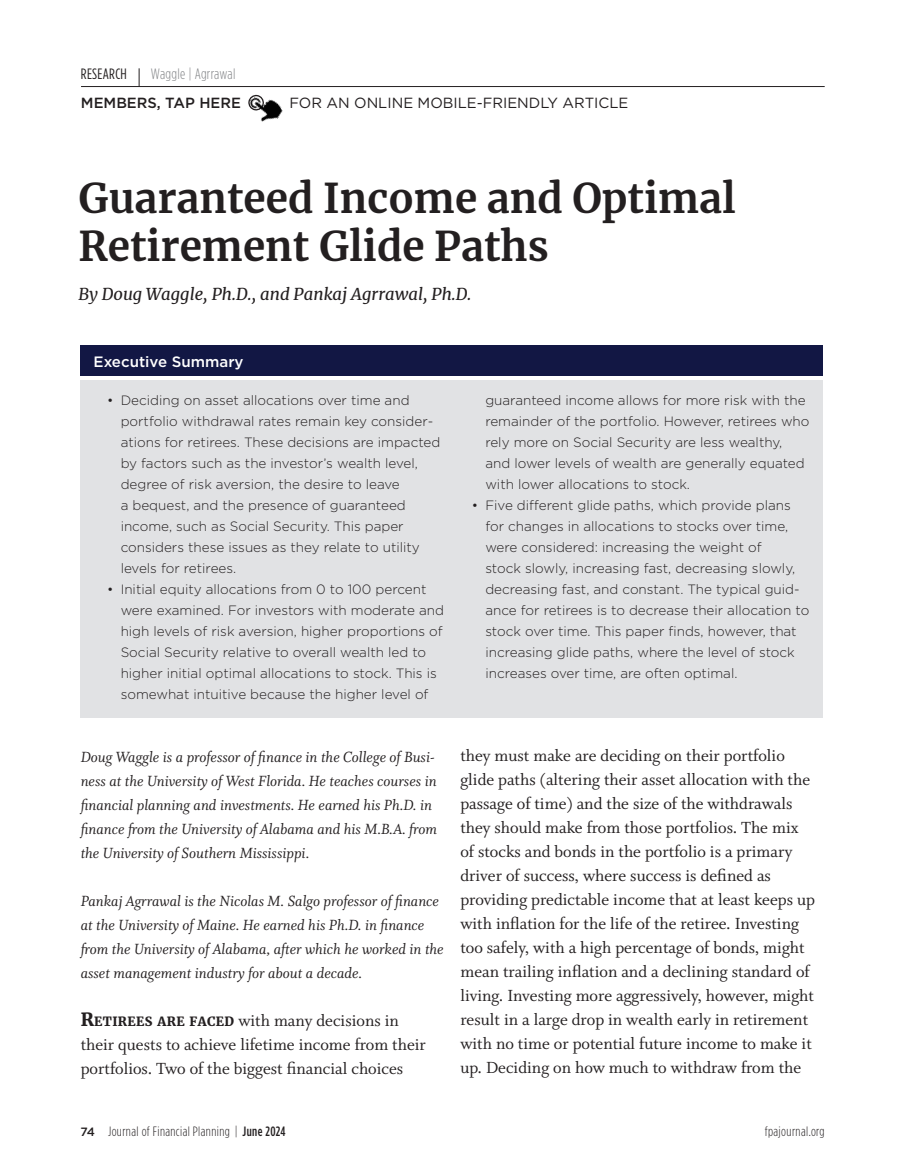
<style>
.page{position:relative;width:905px;height:1175px;background:#fff}
.page>*{position:absolute;margin:0;border:0;box-sizing:border-box;transform-origin:0 0}
.Headline_Black{font:700 40.5px/48px "Merriweather";color:#231f20}
.Text_Serif{font:18px/24px "Whitman Roman LF";color:#231f20}
.Author_Bio{font:16.5px/24px "Whitman Italic LF";color:#231f20}
.Byline{font:italic 16.5px "Merriweather";color:#231f20}
.t1{font:500 15px "Gotham";color:#fff}
.t2{font:300 15px "Gotham Condensed";letter-spacing:.02em;color:#808285}
.t3{font:15px "Gotham Condensed";letter-spacing:.02em;color:#231f20}
.Sidebar_Text{font:14.7px "Gotham";color:#231f20}
.Sidebar_Text-2{font:500 14.7px "Gotham";color:#231f20}
.t4{font:300 13.5px/21px "Gotham";color:#231f20}
.t5{font:300 13.5px "Gotham Condensed";letter-spacing:.03em;color:#231f20}
.s1{font-family:"Merriweather";font-weight:900}
.s2{font-family:"Merriweather";font-weight:900;font-size:12.6px}
.s3{font-family:"Gotham";font-weight:500;font-size:12px}
.s4{font-weight:500}
</style>
<div class="page">
<hr style="left:81px;top:86px;width:743px;height:1px;background:#231f20">
<svg style="left:139px;top:68px;width:1px;height:18px"></svg>
<img style="left:248px;top:94px;width:35px;height:28px">
<div style="left:80px;top:380px;width:743px;height:337px;background:#e1e2e4"></div>
<div style="left:80px;top:345px;width:743px;height:31px;background:#121744"></div>
<p class="t3" style="left:81px;top:65px;width:48px">RESEARCH</p>
<p class="t2" style="left:151px;top:65px;width:86px">Waggle | Agrrawal</p>
<p class="Sidebar_Text-2" style="left:81px;top:93px;width:161px">MEMBERS, TAP HERE</p>
<p class="Sidebar_Text" style="left:289px;top:93px;width:340px">FOR AN ONLINE MOBILE-FRIENDLY ARTICLE</p>
<p class="Headline_Black" style="left:78px;top:173px;width:659px">Guaranteed Income and Optimal<br>Retirement Glide Paths</p>
<p class="Byline" style="left:78px;top:283px;width:394px">By Doug Waggle, Ph.D., and Pankaj Agrrawal, Ph.D.</p>
<p class="t1" style="left:94px;top:352px;width:151px">Executive Summary</p>
<p class="t4" style="left:121px;top:389px;width:321px;text-indent:-14px">• Deciding on asset allocations over time and portfolio withdrawal rates remain key consider&shy;ations for retirees. These decisions are impacted by factors such as the investor’s wealth level, degree of risk aversion, the desire to leave<br>a bequest, and the presence of guaranteed income, such as Social Security. This paper considers these issues as they relate to utility levels for retirees.</p>
<p class="t4" style="left:121px;top:578px;width:325px;text-indent:-14px">• Initial equity allocations from 0 to 100 percent were examined. For investors with moderate and high levels of risk aversion, higher proportions of Social Security relative to overall wealth led to higher initial optimal allocations to stock. This is somewhat intuitive because the higher level of</p>
<p class="t4" style="left:485px;top:389px;width:326px">guaranteed income allows for more risk with the remainder of the portfolio. However, retirees who rely more on Social Security are less wealthy, and lower levels of wealth are generally equated with lower allocations to stock.</p>
<p class="t4" style="left:485px;top:494px;width:325px;text-indent:-14px">• Five different glide paths, which provide plans for changes in allocations to stocks over time, were considered: increasing the weight of<br>stock slowly, increasing fast, decreasing slowly, decreasing fast, and constant. The typical guid&shy;ance for retirees is to decrease their allocation to stock over time. This paper finds, however, that increasing glide paths, where the level of stock increases over time, are often optimal.</p>
<p class="Author_Bio" style="left:81px;top:745px;width:358px">Doug Waggle is a professor of finance in the College of Busi&shy;ness at the University of West Florida. He teaches courses in financial planning and investments. He earned his Ph.D. in finance from the University of Alabama and his M.B.A. from the University of Southern Mississippi.</p>
<p class="Author_Bio" style="left:81px;top:889px;width:364px">Pankaj Agrrawal is the Nicolas M. Salgo professor of finance at the University of Maine. He earned his Ph.D. in finance from the University of Alabama, after which he worked in the asset management industry for about a decade.</p>
<p class="Text_Serif" style="left:81px;top:1008px;width:347px"><span class="s1">R</span><span class="s2">ETIREES ARE FACED</span> with many decisions in their quests to achieve lifetime income from their portfolios. Two of the biggest financial choices</p>
<p class="Text_Serif" style="left:460px;top:744px;width:356px">they must make are deciding on their portfolio glide paths (altering their asset allocation with the passage of time) and the size of the withdrawals they should make from those portfolios. The mix of stocks and bonds in the portfolio is a primary driver of success, where success is defined as providing predictable income that at least keeps up with inflation for the life of the retiree. Investing too safely, with a high percentage of bonds, might mean trailing inflation and a declining standard of living. Investing more aggressively, however, might result in a large drop in wealth early in retirement with no time or potential future income to make it up. Deciding on how much to withdraw from the</p>
<p class="t5" style="left:81px;top:1123px;width:206px"><span class="s3">74</span> Journal of Financial Planning | <span class="s4">June 2024</span></p>
<p class="t5" style="left:764px;top:1123px;width:61px">fpajournal.org</p>
</div>
